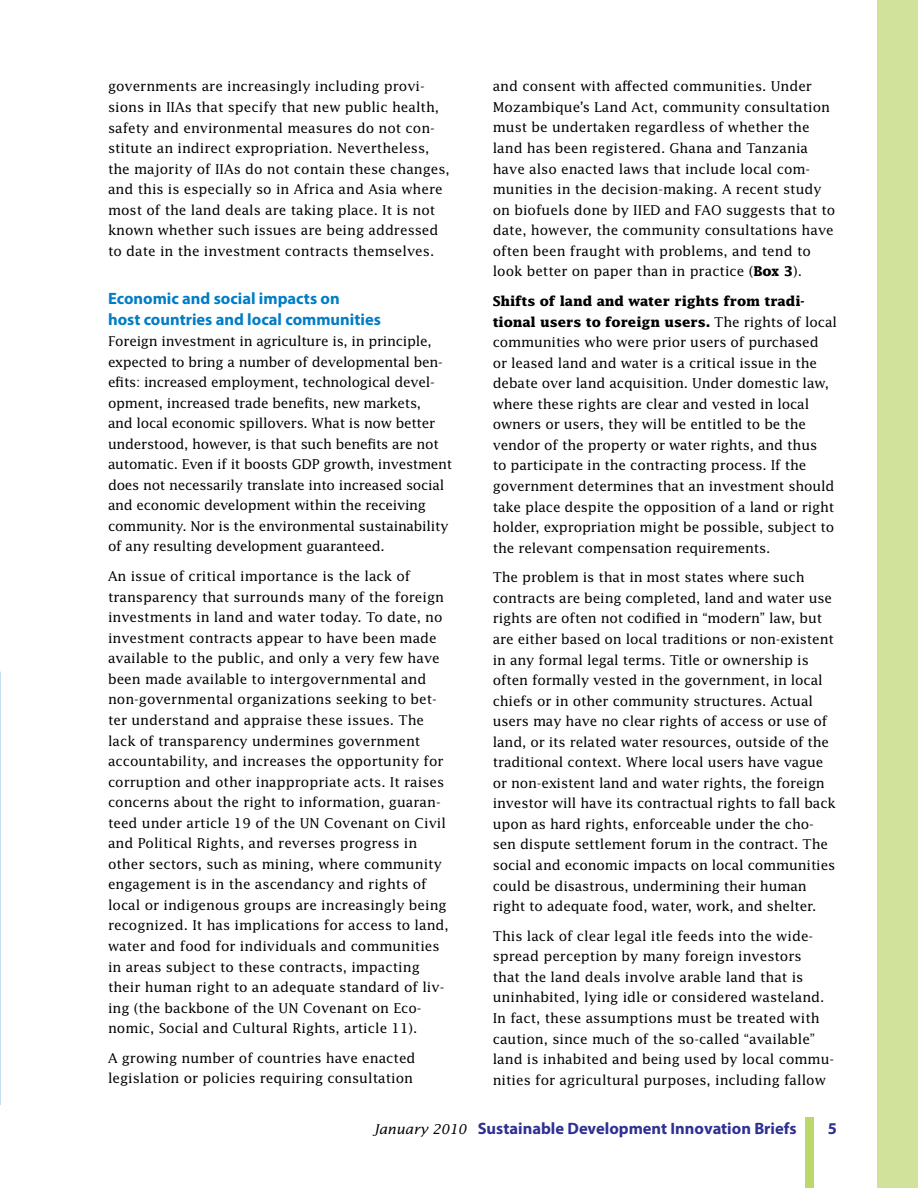
<style>
.page{position:relative;width:918px;height:1188px;background:#fff}
.page>*{position:absolute;margin:0;border:0;box-sizing:border-box;transform-origin:0 0}
.t1{font:700 16.5px/21px "Myriad Pro";color:#007dc5}
.t2{font:700 16.5px "Myriad Pro";color:#2e3192}
.t3{font:13.5px/20.5px "Lucida Std";color:#000}
.t4{font:13.5px/20.5px "Lucida Std";letter-spacing:-.02em;color:#000}
.s1{font-weight:700}
.s2{font-family:"Lucida Std";font-weight:400;font-style:italic;font-size:13.5px;color:#000}
</style>
<div class="page">
<div style="left:805px;top:1118px;width:9px;height:70px;background:#bbd86b"></div>
<div style="left:878px;top:0;width:40px;height:1188px;background:#d1e39a"></div>
<svg style="left:0;top:671px;width:1px;height:434px"></svg>
<p class="t3" style="left:108px;top:76px;width:343px">governments are increasingly including provi&shy;sions in IIAs that specify that new public health, safety and environmental measures do not con&shy;stitute an indirect expropriation. Nevertheless, the majority of IIAs do not contain these changes, and this is especially so in Africa and Asia where most of the land deals are taking place. It is not known whether such issues are being addressed to date in the investment contracts themselves.</p>
<p class="t1" style="left:108px;top:289px;width:274px">Economic and social impacts on<br>host countries and local communities</p>
<p class="t4" style="left:108px;top:331px;width:346px">Foreign investment in agriculture is, in principle, expected to bring a number of developmental ben&shy;efits: increased employment, technological devel&shy;opment, increased trade benefits, new markets,<br>and local economic spillovers. What is now better understood, however, is that such benefits are not automatic. Even if it boosts GDP growth, investment does not necessarily translate into increased social and economic development within the receiving community. Nor is the environmental sustainability of any resulting development guaranteed.</p>
<p class="t3" style="left:108px;top:566px;width:342px">An issue of critical importance is the lack of transparency that surrounds many of the foreign investments in land and water today. To date, no investment contracts appear to have been made available to the public, and only a very few have been made available to intergovernmental and non-governmental organizations seeking to bet&shy;ter understand and appraise these issues. The lack of transparency undermines government accountability, and increases the opportunity for corruption and other inappropriate acts. It raises concerns about the right to information, guaran&shy;teed under article 19 of the UN Covenant on Civil and Political Rights, and reverses progress in other sectors, such as mining, where community engagement is in the ascendancy and rights of local or indigenous groups are increasingly being recognized. It has implications for access to land, water and food for individuals and communities in areas subject to these contracts, impacting their human right to an adequate standard of liv&shy;ing (the backbone of the UN Covenant on Eco&shy;nomic, Social and Cultural Rights, article 11).</p>
<p class="t3" style="left:108px;top:1047px;width:309px">A growing number of countries have enacted legislation or policies requiring consultation</p>
<p class="t3" style="left:493px;top:76px;width:344px">and consent with affected communities. Under Mozambique’s Land Act, community consultation must be undertaken regardless of whether the land has been registered. Ghana and Tanzania have also enacted laws that include local com&shy;munities in the decision-making. A recent study on biofuels done by IIED and FAO suggests that to date, however, the community consultations have often been fraught with problems, and tend to look better on paper than in practice (<span class="s1">Box 3</span>).</p>
<p class="t3" style="left:493px;top:291px;width:346px"><span class="s1">Shifts of land and water rights from tradi&shy;tional users to foreign users.</span> The rights of local communities who were prior users of purchased<br>or leased land and water is a critical issue in the debate over land acquisition. Under domestic law, where these rights are clear and vested in local owners or users, they will be entitled to be the vendor of the property or water rights, and thus<br>to participate in the contracting process. If the government determines that an investment should take place despite the opposition of a land or right holder, expropriation might be possible, subject to the relevant compensation requirements.</p>
<p class="t3" style="left:493px;top:567px;width:344px">The problem is that in most states where such contracts are being completed, land and water use rights are often not codified in “modern” law, but are either based on local traditions or non-existent in any formal legal terms. Title or ownership is often formally vested in the government, in local chiefs or in other community structures. Actual users may have no clear rights of access or use of land, or its related water resources, outside of the traditional context. Where local users have vague or non-existent land and water rights, the foreign investor will have its contractual rights to fall back upon as hard rights, enforceable under the cho&shy;sen dispute settlement forum in the contract. The social and economic impacts on local communities could be disastrous, undermining their human right to adequate food, water, work, and shelter.</p>
<p class="t3" style="left:493px;top:925px;width:343px">This lack of clear legal itle feeds into the wide&shy;spread perception by many foreign investors<br>that the land deals involve arable land that is uninhabited, lying idle or considered wasteland.<br>In fact, these assumptions must be treated with caution, since much of the so-called “available” land is inhabited and being used by local commu&shy;nities for agricultural purposes, including fallow</p>
<p class="t2" style="left:373px;top:1119px;width:425px"><span class="s2">January 2010</span> Sustainable Development Innovation Briefs</p>
<p class="t2" style="left:828px;top:1119px;width:11px">5</p>
</div>
